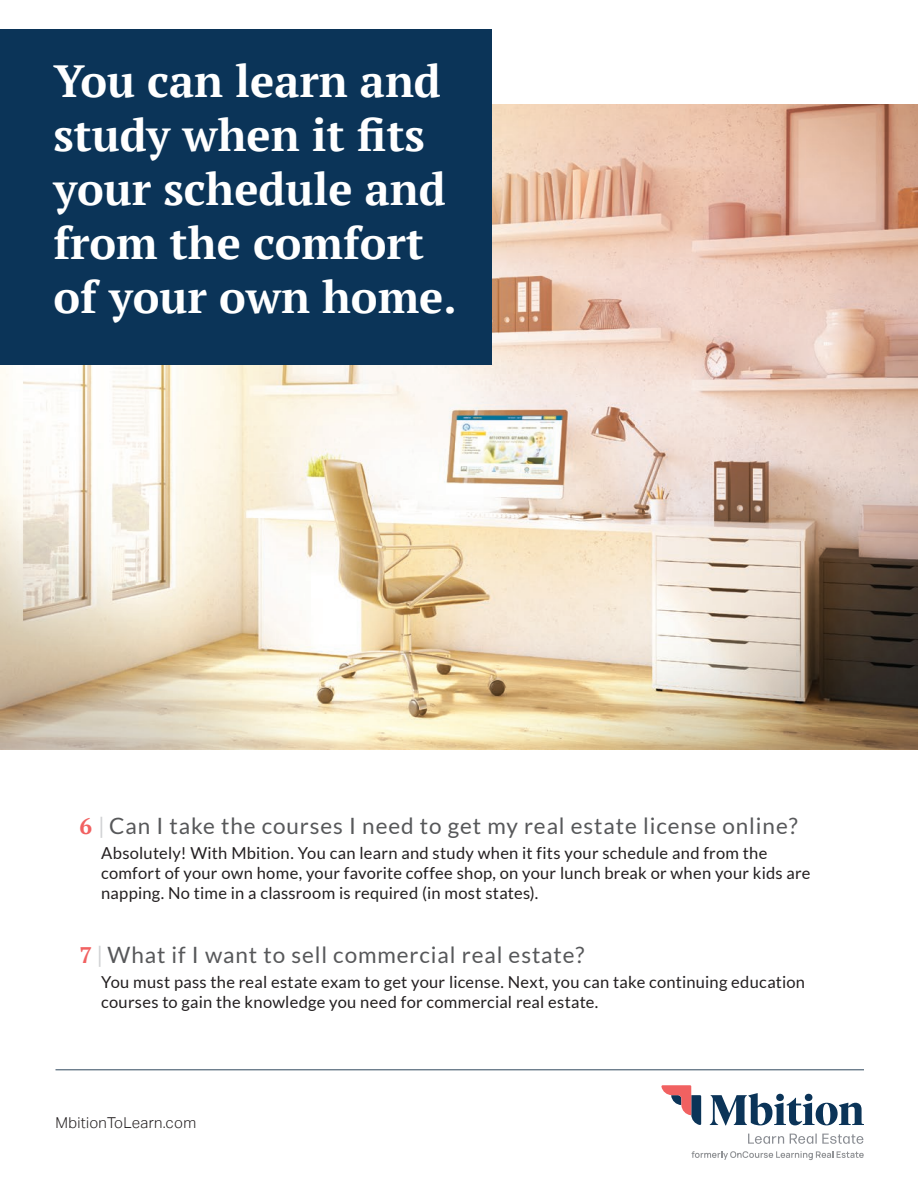
<style>
.page{position:relative;width:918px;height:1188px;background:#fff}
.page>*{position:absolute;margin:0;border:0;box-sizing:border-box;transform-origin:0 0}
.Body{font:700 45px/54px "PT Serif";color:#fff}
.SubHead{font:22.5px "Lato";letter-spacing:.04em;color:#57585a}
.t1{font:16.5px/19.8px "Lato";letter-spacing:.015em;color:#231f20}
.t2{font:300 15px "Aktiv Grotesk";letter-spacing:.02em;color:#231f20}
.s1{font-family:"PT Serif";font-weight:700;color:#f16161}
.s2{color:#d1d2d4}
</style>
<div class="page">
<img style="left:0;top:105px;width:918px;height:645px">
<div style="left:0;top:29px;width:492px;height:336px;background:#0b3458"></div>
<hr style="left:56px;top:1070px;width:808px;height:1px;background:#2f485d">
<svg style="left:692px;top:1151px;width:172px;height:9px"></svg>
<svg style="left:710px;top:1093px;width:154px;height:32px"></svg>
<svg style="left:661px;top:1085px;width:40px;height:40px"></svg>
<svg style="left:748px;top:1134px;width:36px;height:10px"></svg>
<svg style="left:790px;top:1134px;width:73px;height:10px"></svg>
<p class="Body" style="left:53px;top:54px;width:405px">You can learn and study when it fits your schedule and from the comfort of your own home.</p>
<p class="SubHead" style="left:79px;top:814px;width:720px"><span class="s1">6</span> <span class="s2">|</span> Can I take the courses I need to get my real estate license online?</p>
<p class="t1" style="left:101px;top:843px;width:711px">Absolutely! With Mbition. You can learn and study when it fits your schedule and from the comfort of your own home, your favorite coffee shop, on your lunch break or when your kids are napping. No time in a classroom is required (in most states).</p>
<p class="SubHead" style="left:79px;top:943px;width:507px"><span class="s1">7</span> <span class="s2">|</span> What if I want to sell commercial real estate?</p>
<p class="t1" style="left:101px;top:972px;width:705px">You must pass the real estate exam to get your license. Next, you can take continuing education courses to gain the knowledge you need for commercial real estate.</p>
<p class="t2" style="left:56px;top:1114px;width:142px">MbitionToLearn.com</p>
</div>
